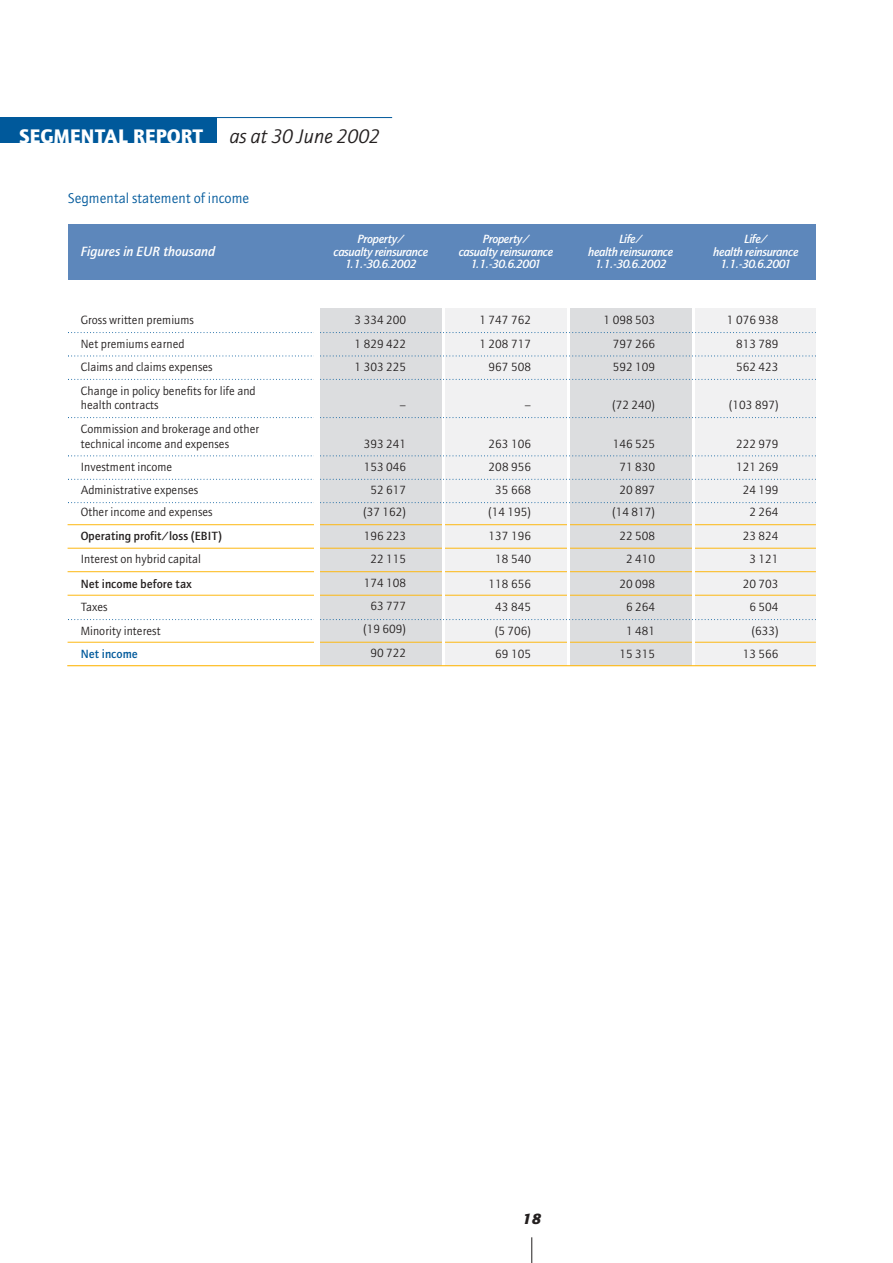
<style>
.page{position:relative;width:893px;height:1263px;background:#fff}
.page>*{position:absolute;margin:0;border:0;box-sizing:border-box;transform-origin:0 0}
.t1{font:900 19.8px "AT Quay Sans";color:#fff}
.t2{font:italic 19.8px "AT Quay Sans";color:#231f1f}
.t3{font:italic 900 15px "AT Quay Sans";color:#231f1f}
.t4{font:14.25px "AT Quay Sans";color:#00599b}
.t5{font:italic 500 13.5px "AT Quay Sans";color:#fff}
.t6{font:12px/14.9px "AT Quay Sans";color:#231f1f}
.t7{font:italic 500 12px/12.8px "AT Quay Sans";letter-spacing:-.03em;color:#fff;text-align:center}
.t8{font:500 12px "AT Quay Sans";color:#231f1f}
.t9{font:500 12px "AT Quay Sans";color:#00599b}
</style>
<div class="page">
<svg style="left:531px;top:1237px;width:1px;height:26px"></svg>
<div style="left:0;top:118px;width:217px;height:25px;background:#00599b"></div>
<hr style="left:0;top:117px;width:392px;height:1px;background:#00599b">
<div style="left:68px;top:224px;width:824px;height:55px;background:#5d87bb"></div>
<div style="left:319px;top:308px;width:123px;height:357px;background:#dcdddf"></div>
<div style="left:445px;top:308px;width:122px;height:357px;background:#f1f1f2"></div>
<div style="left:569px;top:308px;width:122px;height:357px;background:#dcdddf"></div>
<div style="left:694px;top:308px;width:123px;height:357px;background:#f1f1f2"></div>
<hr style="left:68px;top:548px;width:824px;height:1px;background:#fdb812">
<hr style="left:68px;top:524px;width:824px;height:1px;background:#fdb812">
<hr style="left:68px;top:571px;width:824px;height:1px;background:#fdb812">
<hr style="left:68px;top:595px;width:824px;height:1px;background:#fdb812">
<hr style="left:68px;top:642px;width:824px;height:1px;background:#fdb812">
<hr style="left:442px;top:305px;width:2px;height:745px;background:#fff">
<hr style="left:567px;top:308px;width:2px;height:719px;background:#fff">
<hr style="left:692px;top:305px;width:2px;height:745px;background:#fff">
<svg style="left:68px;top:332px;width:748px;height:1px"></svg>
<svg style="left:68px;top:356px;width:748px;height:1px"></svg>
<svg style="left:68px;top:379px;width:748px;height:1px"></svg>
<svg style="left:68px;top:417px;width:748px;height:1px"></svg>
<svg style="left:68px;top:456px;width:748px;height:1px"></svg>
<svg style="left:68px;top:479px;width:748px;height:1px"></svg>
<svg style="left:68px;top:502px;width:748px;height:1px"></svg>
<svg style="left:68px;top:619px;width:748px;height:1px"></svg>
<div style="left:314px;top:304px;width:6px;height:746px;background:#fff"></div>
<hr style="left:67px;top:665px;width:825px;height:1px;background:#fdb812">
<div style="left:816px;top:220px;width:76px;height:674px;background:#fff"></div>
<h1 class="t1" style="left:19px;top:129px;width:186px">SEGMENTAL REPORT</h1>
<h1 class="t2" style="left:230px;top:129px;width:152px">as at 30 June 2002</h1>
<p class="t4" style="left:68px;top:192px;width:183px">Segmental statement of income</p>
<p class="t5" style="left:81px;top:246px;width:136px">Figures in EUR thousand</p>
<p class="t7" style="left:333px;top:234px;width:96px">Property/<br>casualty reinsurance<br>1.1.-30.6.2002</p>
<p class="t7" style="left:458px;top:234px;width:96px">Property/<br>casualty reinsurance<br>1.1.-30.6.2001</p>
<p class="t7" style="left:588px;top:234px;width:87px">Life/<br>health reinsurance<br>1.1.-30.6.2002</p>
<p class="t7" style="left:713px;top:234px;width:87px">Life/<br>health reinsurance<br>1.1.-30.6.2001</p>
<p class="t6" style="left:81px;top:314px;width:115px">Gross written premiums</p>
<p class="t6" style="left:354px;top:314px;width:53px">3 334 200</p>
<p class="t6" style="left:479px;top:314px;width:53px">1 747 762</p>
<p class="t6" style="left:603px;top:314px;width:53px">1 098 503</p>
<p class="t6" style="left:727px;top:314px;width:53px">1 076 938</p>
<p class="t6" style="left:81px;top:337px;width:105px">Net premiums earned</p>
<p class="t6" style="left:354px;top:337px;width:53px">1 829 422</p>
<p class="t6" style="left:479px;top:337px;width:53px">1 208 717</p>
<p class="t6" style="left:612px;top:337px;width:44px">797 266</p>
<p class="t6" style="left:736px;top:337px;width:44px">813 789</p>
<p class="t6" style="left:81px;top:361px;width:133px">Claims and claims expenses</p>
<p class="t6" style="left:354px;top:361px;width:53px">1 303 225</p>
<p class="t6" style="left:488px;top:361px;width:44px">967 508</p>
<p class="t6" style="left:612px;top:361px;width:44px">592 109</p>
<p class="t6" style="left:736px;top:361px;width:44px">562 423</p>
<p class="t6" style="left:81px;top:384px;width:176px">Change in policy benefits for life and health contracts</p>
<p class="t6" style="left:399px;top:399px;width:8px">–</p>
<p class="t6" style="left:524px;top:399px;width:8px">–</p>
<p class="t6" style="left:612px;top:399px;width:44px">(72 240)</p>
<p class="t6" style="left:729px;top:399px;width:51px">(103 897)</p>
<p class="t6" style="left:81px;top:423px;width:180px">Commission and brokerage and other technical income and expenses</p>
<p class="t6" style="left:363px;top:437px;width:44px">393 241</p>
<p class="t6" style="left:488px;top:437px;width:44px">263 106</p>
<p class="t6" style="left:612px;top:437px;width:44px">146 525</p>
<p class="t6" style="left:736px;top:437px;width:44px">222 979</p>
<p class="t6" style="left:81px;top:461px;width:93px">Investment income</p>
<p class="t6" style="left:364px;top:461px;width:44px">153 046</p>
<p class="t6" style="left:488px;top:461px;width:44px">208 956</p>
<p class="t6" style="left:619px;top:461px;width:37px">71 830</p>
<p class="t6" style="left:736px;top:461px;width:44px">121 269</p>
<p class="t6" style="left:81px;top:484px;width:119px">Administrative expenses</p>
<p class="t6" style="left:370px;top:484px;width:37px">52 617</p>
<p class="t6" style="left:495px;top:484px;width:37px">35 668</p>
<p class="t6" style="left:619px;top:484px;width:37px">20 897</p>
<p class="t6" style="left:742px;top:484px;width:37px">24 199</p>
<p class="t6" style="left:81px;top:506px;width:133px">Other income and expenses</p>
<p class="t6" style="left:363px;top:506px;width:44px">(37 162)</p>
<p class="t6" style="left:488px;top:506px;width:44px">(14 195)</p>
<p class="t6" style="left:612px;top:506px;width:44px">(14 817)</p>
<p class="t6" style="left:749px;top:506px;width:31px">2 264</p>
<p class="t8" style="left:81px;top:531px;width:143px">Operating profit/loss (EBIT)</p>
<p class="t6" style="left:363px;top:529px;width:44px">196 223</p>
<p class="t6" style="left:488px;top:529px;width:44px">137 196</p>
<p class="t6" style="left:619px;top:529px;width:37px">22 508</p>
<p class="t6" style="left:742px;top:529px;width:37px">23 824</p>
<p class="t6" style="left:81px;top:553px;width:122px">Interest on hybrid capital</p>
<p class="t6" style="left:370px;top:553px;width:37px">22 115</p>
<p class="t6" style="left:495px;top:553px;width:37px">18 540</p>
<p class="t6" style="left:626px;top:553px;width:31px">2 410</p>
<p class="t6" style="left:749px;top:553px;width:31px">3 121</p>
<p class="t8" style="left:81px;top:579px;width:113px">Net income before tax</p>
<p class="t6" style="left:363px;top:576px;width:44px">174 108</p>
<p class="t6" style="left:488px;top:578px;width:44px">118 656</p>
<p class="t6" style="left:619px;top:578px;width:37px">20 098</p>
<p class="t6" style="left:742px;top:578px;width:37px">20 703</p>
<p class="t6" style="left:81px;top:601px;width:28px">Taxes</p>
<p class="t6" style="left:370px;top:600px;width:37px">63 777</p>
<p class="t6" style="left:495px;top:601px;width:37px">43 845</p>
<p class="t6" style="left:626px;top:601px;width:31px">6 264</p>
<p class="t6" style="left:749px;top:601px;width:31px">6 504</p>
<p class="t6" style="left:81px;top:624px;width:81px">Minority interest</p>
<p class="t6" style="left:363px;top:623px;width:44px">(19 609)</p>
<p class="t6" style="left:495px;top:624px;width:38px">(5 706)</p>
<p class="t6" style="left:626px;top:624px;width:31px">1 481</p>
<p class="t6" style="left:751px;top:624px;width:29px">(633)</p>
<p class="t9" style="left:81px;top:650px;width:59px">Net income</p>
<p class="t6" style="left:370px;top:646px;width:37px">90 722</p>
<p class="t6" style="left:495px;top:648px;width:37px">69 105</p>
<p class="t6" style="left:619px;top:648px;width:37px">15 315</p>
<p class="t6" style="left:742px;top:648px;width:37px">13 566</p>
<p class="t3" style="left:522px;top:1213px;width:20px">18</p>
</div>
